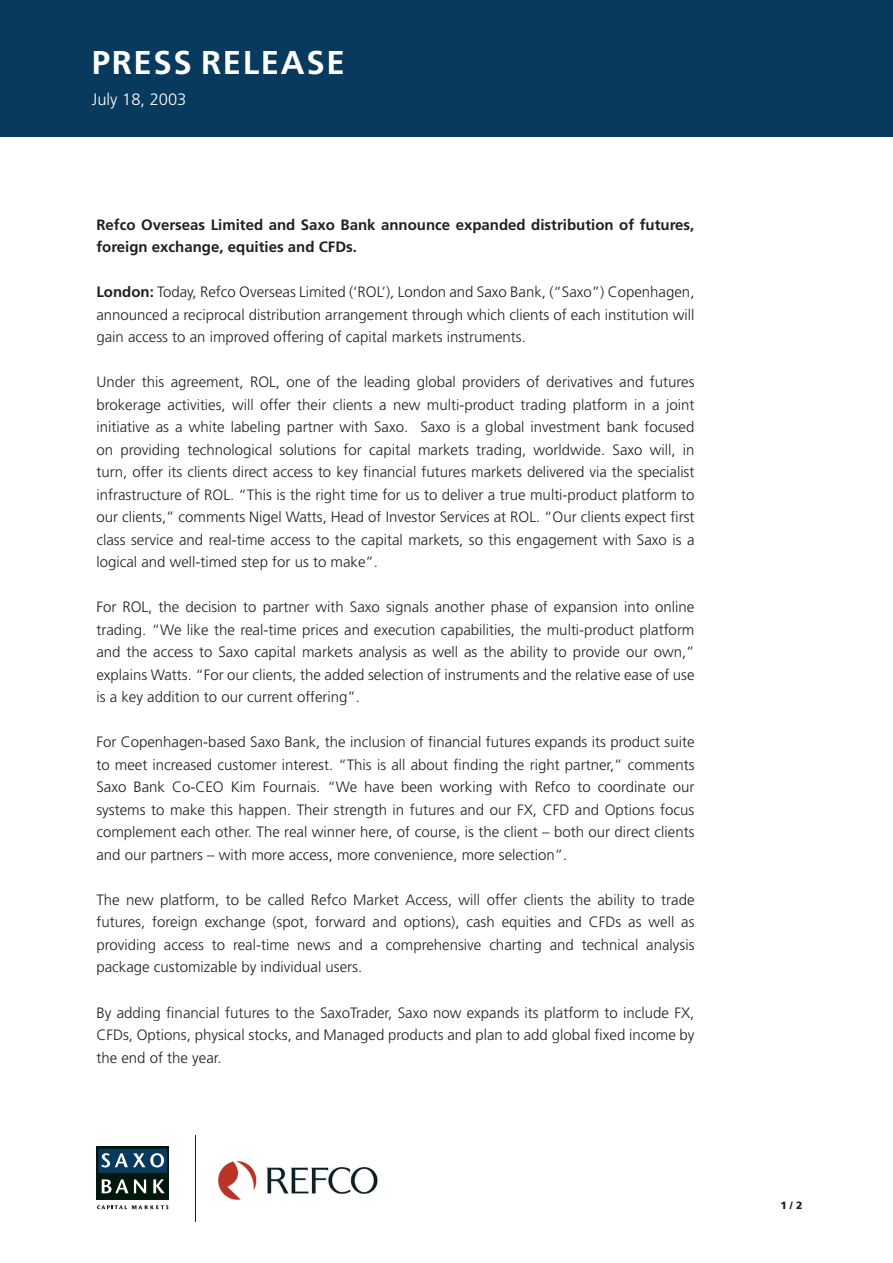
<style>
.page{position:relative;width:893px;height:1263px;background:#fff}
.page>*{position:absolute;margin:0;border:0;box-sizing:border-box;transform-origin:0 0}
.t1{font:700 33px "Frutiger";letter-spacing:.05em;color:#fff}
.t2{font:300 16.5px "Frutiger";color:#fff}
.t3{font:300 15px/22.5px "Frutiger";color:#231f20;text-align:justify}
.t4{font:700 15px/22.5px "Frutiger";color:#231f20}
.t5{font:900 10.5px "Frutiger";color:#231f20}
.s1{font-weight:700}
</style>
<div class="page">
<div style="left:96px;top:1146px;width:73px;height:54px;background:#02170e"></div>
<div style="left:98px;top:1149px;width:69px;height:24px;background:#083a5e"></div>
<svg style="left:98px;top:1149px;width:66px;height:24px"></svg>
<svg style="left:102px;top:1179px;width:26px;height:14px"></svg>
<svg style="left:134px;top:1179px;width:12px;height:14px"></svg>
<svg style="left:153px;top:1179px;width:12px;height:14px"></svg>
<svg style="left:97px;top:1205px;width:71px;height:4px"></svg>
<hr style="left:195px;top:1136px;width:1px;height:86px;background:#231f20">
<div style="left:0;top:0;width:893px;height:137px;background:#083a5e"></div>
<img style="left:218px;top:1161px;width:160px;height:39px">
<h1 class="t1" style="left:92px;top:43px;width:254px">PRESS RELEASE</h1>
<p class="t2" style="left:92px;top:90px;width:96px">July 18, 2003</p>
<p class="t4" style="left:96px;top:213px;width:600px">Refco Overseas Limited and Saxo Bank announce expanded distribution of futures, foreign exchange, equities and CFDs.</p>
<p class="t3" style="left:96px;top:281px;width:600px"><span class="s1">London:</span> Today, Refco Overseas Limited (‘ROL’), London and Saxo Bank, (“Saxo”) Copenhagen, announced a reciprocal distribution arrangement through which clients of each institution will gain access to an improved offering of capital markets instruments.</p>
<p class="t3" style="left:96px;top:371px;width:600px">Under this agreement, ROL, one of the leading global providers of derivatives and futures brokerage activities, will offer their clients a new multi-product trading platform in a joint initiative as a white labeling partner with Saxo. Saxo is a global investment bank focused on providing technological solutions for capital markets trading, worldwide. Saxo will, in turn, offer its clients direct access to key financial futures markets delivered via the specialist infrastructure of ROL. “This is the right time for us to deliver a true multi-product platform to our clients,” comments Nigel Watts, Head of Investor Services at ROL. “Our clients expect first class service and real-time access to the capital markets, so this engagement with Saxo is a logical and well-timed step for us to make”.</p>
<p class="t3" style="left:96px;top:596px;width:600px">For ROL, the decision to partner with Saxo signals another phase of expansion into online trading. “We like the real-time prices and execution capabilities, the multi-product platform and the access to Saxo capital markets analysis as well as the ability to provide our own,” explains Watts. “For our clients, the added selection of instruments and the relative ease of use is a key addition to our current offering”.</p>
<p class="t3" style="left:96px;top:731px;width:600px">For Copenhagen-based Saxo Bank, the inclusion of financial futures expands its product suite to meet increased customer interest. “This is all about finding the right partner,” comments Saxo Bank Co-CEO Kim Fournais. “We have been working with Refco to coordinate our systems to make this happen. Their strength in futures and our FX, CFD and Options focus complement each other. The real winner here, of course, is the client – both our direct clients and our partners – with more access, more convenience, more selection”.</p>
<p class="t3" style="left:96px;top:889px;width:600px">The new platform, to be called Refco Market Access, will offer clients the ability to trade futures, foreign exchange (spot, forward and options), cash equities and CFDs as well as providing access to real-time news and a comprehensive charting and technical analysis package customizable by individual users.</p>
<p class="t3" style="left:96px;top:1001px;width:600px">By adding financial futures to the SaxoTrader, Saxo now expands its platform to include FX, CFDs, Options, physical stocks, and Managed products and plan to add global fixed income by the end of the year.</p>
<p class="t5" style="left:780px;top:1199px;width:24px">1 / 2</p>
</div>
